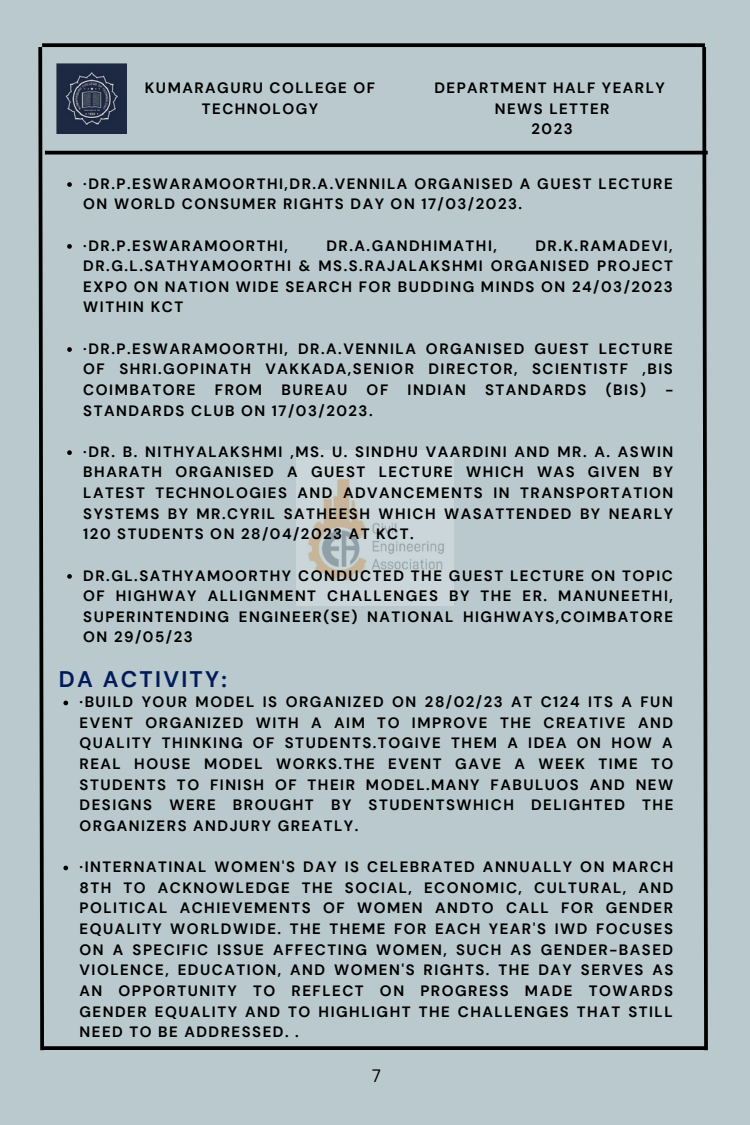
<style>
.page{position:relative;width:750px;height:1125px;background:#b9c9cd}
.page>*{position:absolute;margin:0;border:0;box-sizing:border-box;transform-origin:0 0}
.t1{font:700 22.5px "DM Sans";letter-spacing:.1em;color:#001b59}
.t2{font:17.5px "Canva Sans";color:#000}
.t3{font:700 15px/20.6px "DM Sans";letter-spacing:.1em;color:#000;text-align:justify}
</style>
<div class="page">
<svg style="left:46px;top:43px;width:654px;height:4px;background:#0d0e0f"></svg>
<svg style="left:38px;top:43px;width:8px;height:1008px"></svg>
<svg style="left:44px;top:1046px;width:656px;height:4px;background:#0b0c0c"></svg>
<svg style="left:700px;top:43px;width:8px;height:1008px"></svg>
<svg style="left:45px;top:151px;width:663px;height:4px;background:#161819"></svg>
<img style="left:57px;top:64px;width:69px;height:69px">
<img style="left:296px;top:451px;width:157px;height:155px">
<svg style="left:67px;top:182px;width:5px;height:5px"></svg>
<svg style="left:67px;top:244px;width:5px;height:5px"></svg>
<svg style="left:67px;top:347px;width:5px;height:5px"></svg>
<svg style="left:67px;top:450px;width:5px;height:5px"></svg>
<svg style="left:67px;top:574px;width:5px;height:5px"></svg>
<svg style="left:63px;top:701px;width:5px;height:4px"></svg>
<svg style="left:63px;top:866px;width:5px;height:4px"></svg>
<p class="t3" style="left:145px;top:77px;width:232px;text-align:center">KUMARAGURU COLLEGE OF<br>TECHNOLOGY</p>
<p class="t3" style="left:434px;top:77px;width:232px">DEPARTMENT HALF YEARLY</p>
<p class="t3" style="left:495px;top:98px;width:116px">NEWS LETTER</p>
<p class="t3" style="left:532px;top:119px;width:43px">2023</p>
<p class="t3" style="left:83px;top:173px;width:591px">·DR.P.ESWARAMOORTHI,DR.A.VENNILA ORGANISED A GUEST LECTURE<br>ON WORLD CONSUMER RIGHTS DAY ON 17/03/2023.</p>
<p class="t3" style="left:83px;top:235px;width:206px">·DR.P.ESWARAMOORTHI,</p>
<p class="t3" style="left:326px;top:235px;width:172px">DR.A.GANDHIMATHI,</p>
<p class="t3" style="left:83px;top:235px;width:591px;text-indent:452px">DR.K.RAMADEVI, DR.G.L.SATHYAMOORTHI &amp; MS.S.RAJALAKSHMI ORGANISED PROJECT EXPO ON NATION WIDE SEARCH FOR BUDDING MINDS ON 24/03/2023<br>WITHIN KCT</p>
<p class="t3" style="left:83px;top:338px;width:591px">·DR.P.ESWARAMOORTHI, DR.A.VENNILA ORGANISED GUEST LECTURE OF SHRI.GOPINATH VAKKADA,SENIOR DIRECTOR, SCIENTISTF ,BIS COIMBATORE</p>
<p class="t3" style="left:215px;top:380px;width:49px">FROM</p>
<p class="t3" style="left:281px;top:380px;width:67px">BUREAU</p>
<p class="t3" style="left:367px;top:380px;width:23px">OF</p>
<p class="t3" style="left:408px;top:380px;width:60px">INDIAN</p>
<p class="t3" style="left:485px;top:380px;width:103px">STANDARDS</p>
<p class="t3" style="left:606px;top:380px;width:42px">(BIS)</p>
<p class="t3" style="left:665px;top:380px;width:9px">-</p>
<p class="t3" style="left:83px;top:400px;width:291px">STANDARDS CLUB ON 17/03/2023.</p>
<p class="t3" style="left:83px;top:441px;width:592px">·DR. B. NITHYALAKSHMI ,MS. U. SINDHU VAARDINI AND MR. A. ASWIN BHARATH ORGANISED A GUEST LECTURE WHICH WAS GIVEN BY LATEST TECHNOLOGIES AND ADVANCEMENTS IN TRANSPORTATION SYSTEMS BY MR.CYRIL SATHEESH WHICH WASATTENDED BY NEARLY 120 STUDENTS ON 28/04/2023 AT KCT.</p>
<p class="t3" style="left:83px;top:565px;width:591px">DR.GL.SATHYAMOORTHY CONDUCTED THE GUEST LECTURE ON TOPIC OF HIGHWAY ALLIGNMENT CHALLENGES BY THE ER. MANUNEETHI, SUPERINTENDING ENGINEER(SE) NATIONAL HIGHWAYS,COIMBATORE ON 29/05/23</p>
<p class="t1" style="left:59px;top:665px;width:169px">DA ACTIVITY:</p>
<p class="t3" style="left:80px;top:692px;width:595px">·BUILD YOUR MODEL IS ORGANIZED ON 28/02/23 AT C124 ITS A FUN EVENT ORGANIZED WITH A AIM TO IMPROVE THE CREATIVE AND QUALITY THINKING OF STUDENTS.TOGIVE THEM A IDEA ON HOW A REAL HOUSE MODEL WORKS.THE EVENT GAVE A WEEK TIME TO STUDENTS TO FINISH OF THEIR MODEL.MANY FABULUOS AND NEW DESIGNS WERE BROUGHT BY STUDENTSWHICH DELIGHTED THE ORGANIZERS ANDJURY GREATLY.</p>
<p class="t3" style="left:80px;top:857px;width:595px">·INTERNATINAL WOMEN'S DAY IS CELEBRATED ANNUALLY ON MARCH 8TH TO ACKNOWLEDGE THE SOCIAL, ECONOMIC, CULTURAL, AND POLITICAL ACHIEVEMENTS OF WOMEN ANDTO CALL FOR GENDER EQUALITY WORLDWIDE. THE THEME FOR EACH YEAR'S IWD FOCUSES ON A SPECIFIC ISSUE AFFECTING WOMEN, SUCH AS GENDER-BASED VIOLENCE, EDUCATION, AND WOMEN'S RIGHTS. THE DAY SERVES AS AN OPPORTUNITY TO REFLECT ON PROGRESS MADE TOWARDS GENDER EQUALITY AND TO HIGHLIGHT THE CHALLENGES THAT STILL NEED TO BE ADDRESSED. .</p>
<p class="t2" style="left:372px;top:1063px;width:10px">7</p>
</div>
